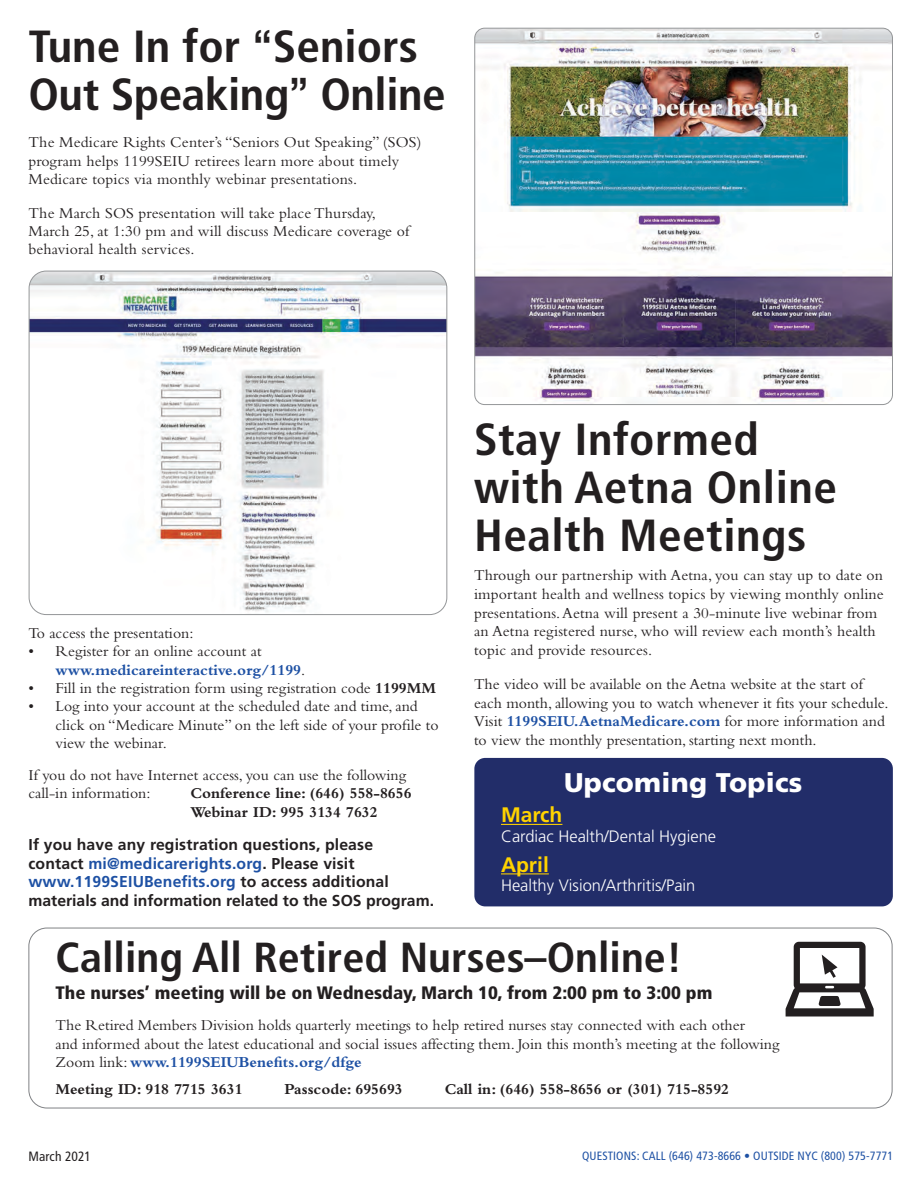
<style>
.page{position:relative;width:918px;height:1188px;background:#fff}
.page>*{position:absolute;margin:0;border:0;box-sizing:border-box;transform-origin:0 0}
.t1{font:700 condensed 45px/48px "Frutiger";letter-spacing:.01em;color:#231f20;scale:1.05 1}
.t2{font:700 condensed 45px/48px "Frutiger";letter-spacing:-.01em;color:#231f20;scale:1.05 1}
.t3{font:700 condensed 42px "Frutiger";color:#231f20;scale:1.05 1}
.t4{font:900 27px "Frutiger";letter-spacing:.01em;color:#fff}
.t5{font:700 21px "Frutiger";color:#ffd300}
.t6{font:900 condensed 18px "Frutiger";color:#231f20;scale:1.05 1}
.t7{font:300 16.5px "Frutiger";color:#fff}
.t8{font:15.75px/18.8px "Bembo";color:#231f20}
.t9{font:700 15.75px/18.8px "Frutiger";letter-spacing:.01em;color:#231f20}
.t10{font:700 15.75px/18.5px "Bembo";color:#231f20}
.t11{font:700 15.75px/18.5px "Bembo";color:#1e51a4}
.t12{font:condensed 13.5px "Frutiger";letter-spacing:.01em;color:#231f20}
.t13{font:condensed 12px "Frutiger";letter-spacing:.01em;color:#1e51a4}
.s1{font-family:"Helvetica Neue LT Std";font-weight:500}
.s2{font-weight:400;color:#231f20}
.s3{font-weight:700}
.s4{color:#1e51a4}
.s5{font-weight:700;color:#1e51a4}
</style>
<div class="page">
<img style="left:29px;top:271px;width:418px;height:344px">
<div style="left:474px;top:758px;width:419px;height:148px;background:#222d69;border-radius:11px"></div>
<hr style="left:501px;top:824px;width:61px;height:1px;background:#ffd300">
<hr style="left:501px;top:873px;width:48px;height:1px;background:#ffd300">
<img style="left:475px;top:28px;width:417px;height:377px">
<div style="left:28px;top:928px;width:864px;height:180px;border:1px solid #808285;border-radius:18px"></div>
<svg style="left:786px;top:942px;width:88px;height:75px"></svg>
<p class="t2" style="left:28px;top:22px;width:399px">Tune In for <span class="s1">“</span>Seniors<br>Out Speaking<span class="s1">”</span> Online</p>
<p class="t8" style="left:28px;top:133px;width:394px">The Medicare Rights Center’s “Seniors Out Speaking” (SOS) program helps 1199SEIU retirees learn more about timely<br>Medicare topics via monthly webinar presentations.</p>
<p class="t8" style="left:28px;top:203px;width:382px">The March SOS presentation will take place Thursday,<br>March 25, at 1:30 pm and will discuss Medicare coverage of behavioral health services.</p>
<p class="t8" style="left:28px;top:623px;width:167px">To access the presentation:</p>
<p class="t11" style="left:55px;top:642px;width:251px;text-indent:-27px"><span class="s2">• Register for an online account at </span>www.medicareinteractive.org/1199<span class="s2">.</span></p>
<p class="t8" style="left:28px;top:678px;width:409px">• Fill in the registration form using registration code <span class="s3">1199MM</span></p>
<p class="t8" style="left:55px;top:697px;width:385px;text-indent:-27px">• Log into your account at the scheduled date and time, and click on “Medicare Minute” on the left side of your profile to view the webinar.</p>
<p class="t8" style="left:28px;top:766px;width:379px">If you do not have Internet access, you can use the following call-in information:</p>
<p class="t10" style="left:191px;top:784px;width:223px">Conference line: (646) 558-8656<br>Webinar ID: 995 3134 7632</p>
<p class="t9" style="left:28px;top:835px;width:407px">If you have any registration questions, please<br>contact <span class="s4">mi@medicarerights.org</span>. Please visit <span class="s4">www.1199SEIUBenefits.org</span> to access additional materials and information related to the SOS program.</p>
<p class="t1" style="left:474px;top:415px;width:347px">Stay Informed with Aetna Online<br>Health Meetings</p>
<p class="t8" style="left:474px;top:566px;width:411px">Through our partnership with Aetna, you can stay up to date on important health and wellness topics by viewing monthly online presentations. Aetna will present a 30-minute live webinar from an Aetna registered nurse, who will review each month’s health topic and provide resources.</p>
<p class="t8" style="left:474px;top:674px;width:416px">The video will be available on the Aetna website at the start of each month, allowing you to watch whenever it fits your schedule.<br>Visit <span class="s5">1199SEIU.AetnaMedicare.com</span> for more information and to view the monthly presentation, starting next month.</p>
<p class="t4" style="left:564px;top:766px;width:240px">Upcoming Topics</p>
<p class="t5" style="left:501px;top:803px;width:63px">March</p>
<p class="t7" style="left:501px;top:827px;width:217px">Cardiac Health/Dental Hygiene</p>
<p class="t5" style="left:501px;top:852px;width:49px">April</p>
<p class="t7" style="left:501px;top:876px;width:196px">Healthy Vision/Arthritis/Pain</p>
<p class="t3" style="left:56px;top:933px;width:598px">Calling All Retired Nurses–Online!</p>
<p class="t6" style="left:56px;top:982px;width:627px">The nurses’ meeting will be on Wednesday, March 10, from 2:00 pm to 3:00 pm</p>
<p class="t8" style="left:56px;top:1015px;width:725px">The Retired Members Division holds quarterly meetings to help retired nurses stay connected with each other<br>and informed about the latest educational and social issues affecting them. Join this month’s meeting at the following<br>Zoom link: <span class="s5">www.1199SEIUBenefits.org/dfge</span></p>
<p class="t10" style="left:56px;top:1080px;width:189px">Meeting ID: 918 7715 3631</p>
<p class="t10" style="left:285px;top:1080px;width:120px">Passcode: 695693</p>
<p class="t10" style="left:445px;top:1080px;width:286px">Call in: (646) 558-8656 or (301) 715-8592</p>
<p class="t12" style="left:28px;top:1149px;width:64px">March 2021</p>
<p class="t13" style="left:582px;top:1149px;width:313px">QUESTIONS: CALL (646) 473-8666 • OUTSIDE NYC (800) 575-7771</p>
</div>
